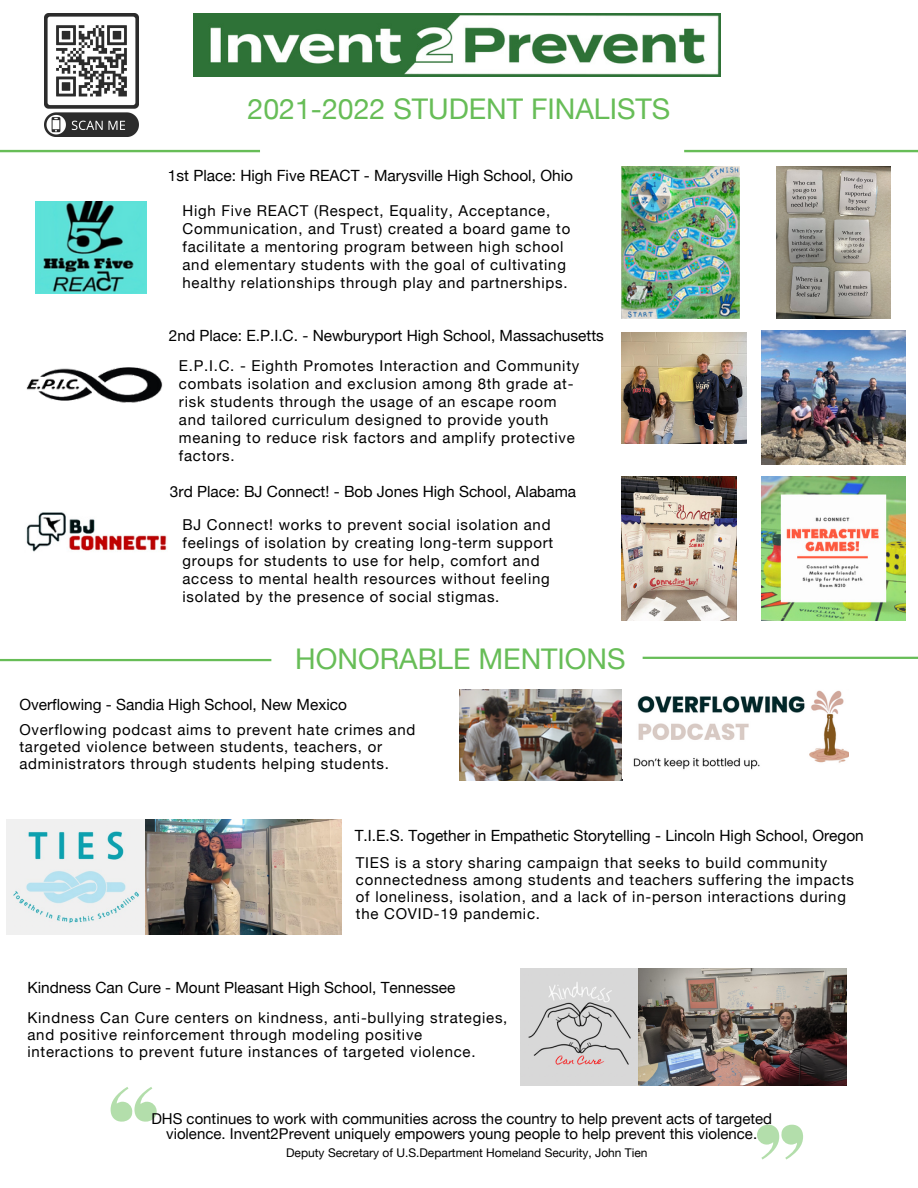
<style>
.page{position:relative;width:918px;height:1188px;background:#fff}
.page>*{position:absolute;margin:0;border:0;box-sizing:border-box;transform-origin:0 0}
.t1{font:28.5px "Helvetica Neue";color:#67bd57}
.t2{font:15.45px "Helvetica Neue";color:#000}
.t3{font:15px/18px "Helvetica Neue";letter-spacing:.05em;color:#000}
.t4{font:15px/14.7px "Helvetica Neue";color:#000;text-align:center}
.t5{font:12px "Helvetica Neue";color:#000}
</style>
<div class="page">
<img style="left:194px;top:14px;width:526px;height:63px">
<img style="left:460px;top:689px;width:163px;height:91px">
<hr style="left:0;top:659px;width:271px;height:2px;background:#67bd57">
<hr style="left:643px;top:657px;width:275px;height:2px;background:#67bd57">
<img style="left:26px;top:512px;width:141px;height:40px">
<img style="left:622px;top:166px;width:118px;height:152px">
<img style="left:777px;top:166px;width:113px;height:152px">
<img style="left:622px;top:476px;width:114px;height:144px">
<img style="left:761px;top:476px;width:144px;height:144px">
<img style="left:761px;top:331px;width:144px;height:134px">
<img style="left:622px;top:332px;width:125px;height:112px">
<img style="left:26px;top:367px;width:137px;height:36px">
<img style="left:633px;top:690px;width:216px;height:80px">
<img style="left:7px;top:820px;width:138px;height:115px">
<img style="left:145px;top:820px;width:196px;height:115px">
<img style="left:520px;top:969px;width:327px;height:117px">
<svg style="left:111px;top:1087px;width:46px;height:35px"></svg>
<svg style="left:757px;top:1125px;width:46px;height:35px"></svg>
<hr style="left:684px;top:150px;width:234px;height:2px;background:#67bd57">
<img style="left:35px;top:202px;width:112px;height:92px">
<img style="left:44px;top:13px;width:95px;height:124px">
<hr style="left:0;top:150px;width:260px;height:2px;background:#67bd57">
<h1 class="t1" style="left:248px;top:92px;width:424px">2021-2022 STUDENT FINALISTS</h1>
<p class="t2" style="left:168px;top:166px;width:407px">1st Place: High Five REACT - Marysville High School, Ohio</p>
<p class="t3" style="left:182px;top:202px;width:389px">High Five REACT (Respect, Equality, Acceptance, Communication, and Trust) created a board game to facilitate a mentoring program between high school and elementary students with the goal of cultivating healthy relationships through play and partnerships.</p>
<p class="t2" style="left:169px;top:327px;width:437px">2nd Place: E.P.I.C. - Newburyport High School, Massachusetts</p>
<p class="t3" style="left:179px;top:357px;width:402px">E.P.I.C. - Eighth Promotes Interaction and Community combats isolation and exclusion among 8th grade at&shy;risk students through the usage of an escape room and tailored curriculum designed to provide youth meaning to reduce risk factors and amplify protective factors.</p>
<p class="t2" style="left:170px;top:483px;width:408px">3rd Place: BJ Connect! - Bob Jones High School, Alabama</p>
<p class="t3" style="left:182px;top:515px;width:372px">BJ Connect! works to prevent social isolation and feelings of isolation by creating long-term support groups for students to use for help, comfort and access to mental health resources without feeling isolated by the presence of social stigmas.</p>
<h1 class="t1" style="left:295px;top:642px;width:332px">HONORABLE MENTIONS</h1>
<p class="t2" style="left:19px;top:696px;width:329px">Overflowing - Sandia High School, New Mexico</p>
<p class="t3" style="left:19px;top:721px;width:398px;line-height:16.8px">Overflowing podcast aims to prevent hate crimes and targeted violence between students, teachers, or administrators through students helping students.</p>
<p class="t2" style="left:355px;top:827px;width:511px">T.I.E.S. Together in Empathetic Storytelling - Lincoln High School, Oregon</p>
<p class="t3" style="left:356px;top:854px;width:500px;line-height:16.8px">TIES is a story sharing campaign that seeks to build community connectedness among students and teachers suffering the impacts of loneliness, isolation, and a lack of in-person interactions during the COVID-19 pandemic.</p>
<p class="t2" style="left:27px;top:979px;width:429px">Kindness Can Cure - Mount Pleasant High School, Tennessee</p>
<p class="t3" style="left:27px;top:1010px;width:481px;line-height:16.8px">Kindness Can Cure centers on kindness, anti-bullying strategies, and positive reinforcement through modeling positive interactions to prevent future instances of targeted violence.</p>
<p class="t4" style="left:151px;top:1111px;width:622px">DHS continues to work with communities across the country to help prevent acts of targeted violence. Invent2Prevent uniquely empowers young people to help prevent this violence.</p>
<p class="t5" style="left:286px;top:1145px;width:363px">Deputy Secretary of U.S.Department Homeland Security, John Tien</p>
</div>
